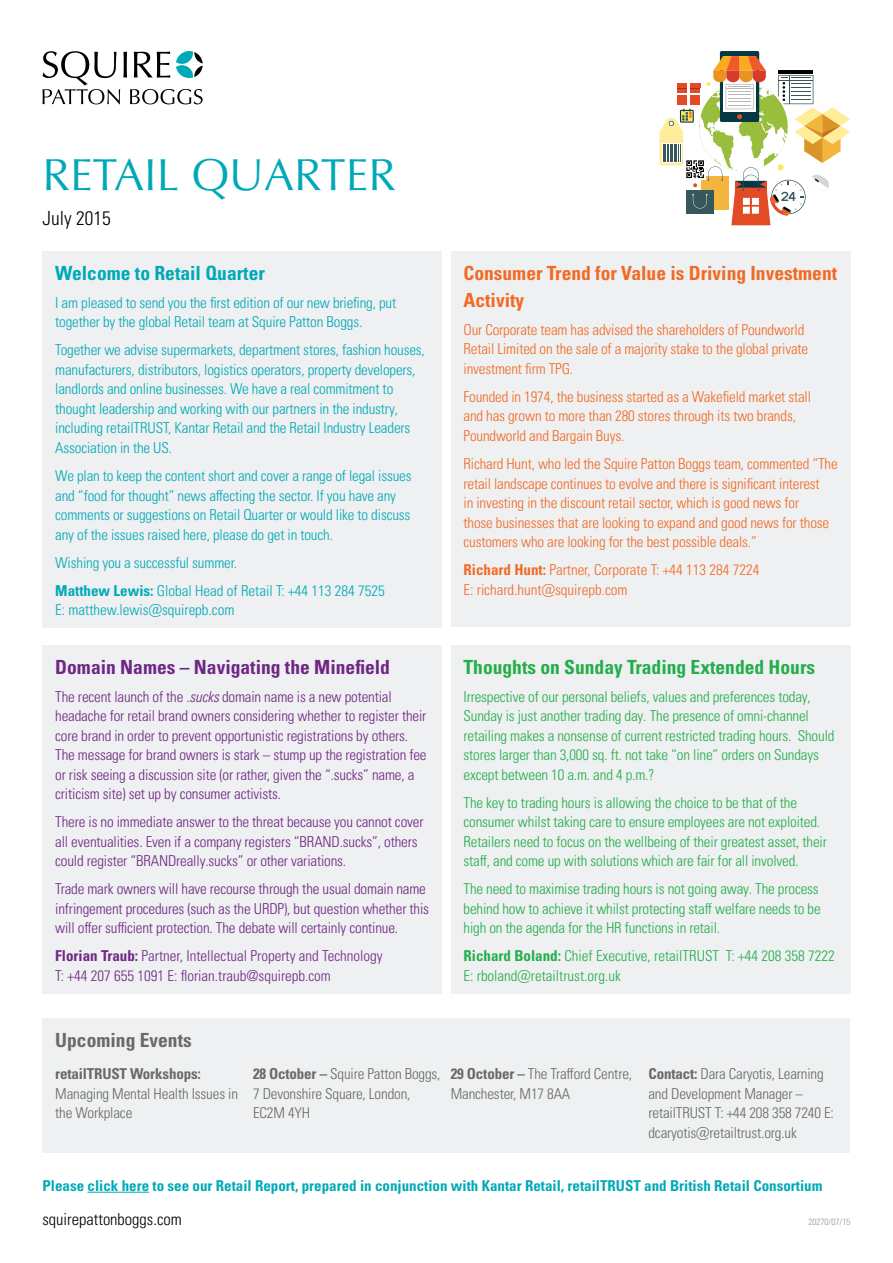
<style>
.page{position:relative;width:893px;height:1263px;background:#fff}
.page>*{position:absolute;margin:0;border:0;box-sizing:border-box;transform-origin:0 0}
.t1{font:45px "Optima LT Pro";color:#00a9b7}
.t2{font:19.5px/27px "Univers LTCYR 67 Bold Cond";color:#f26a24}
.t3{font:19.5px "Univers LTCYR 67 Bold Cond";color:#23ae49}
.t4{font:19.5px "Univers LTCYR 67 Bold Cond";color:#702784}
.t5{font:19.5px "Univers LTCYR 67 Bold Cond";color:#00a9b7}
.t6{font:19.5px "Univers LTCYR 67 Bold Cond";color:#696969}
.t7{font:19.5px "Univers LTCYR 47 Light Cond";color:#000}
.t8{font:16.5px "Univers LTCYR 47 Light Cond";color:#000}
.t9{font:15px/19.5px "Univers LTCYR 47 Light Cond";letter-spacing:-.01em;color:#00a9b7}
.t10{font:15px/19.5px "Univers LTCYR 47 Light Cond";letter-spacing:-.01em;color:#23ae49}
.t11{font:15px/19.5px "Univers LTCYR 47 Light Cond";letter-spacing:-.01em;color:#702784}
.t12{font:15px/19.5px "Univers LTCYR 47 Light Cond";letter-spacing:-.01em;color:#f26a24}
.t13{font:15px/19.5px "Univers LTCYR 47 Light Cond";letter-spacing:-.01em;color:#696969}
.t14{font:15px "Univers LTCYR 67 Bold Cond";color:#00a9b7}
.t15{font:300 condensed 15px/19.5px "Univers LT Std";color:#702784}
.t16{font:15px "Univers LTCYR 67 Bold Cond";letter-spacing:-.01em;color:#696969}
.t17{font:9px "Univers LTCYR 47 Light Cond";color:#939598}
.s1{font-family:"Univers LTCYR 67 Bold Cond"}
.s2{font-family:"Univers LTCYR 47 Light Cond Obl"}
.s3{font-weight:700}
</style>
<div class="page">
<svg style="left:43px;top:51px;width:160px;height:53px"></svg>
<div style="left:43px;top:252px;width:399px;height:376px;background:#eef0f1"></div>
<div style="left:451px;top:252px;width:399px;height:375px;background:#eef0f1"></div>
<div style="left:43px;top:645px;width:399px;height:348px;background:#eef0f1"></div>
<div style="left:451px;top:645px;width:399px;height:348px;background:#eef0f1"></div>
<div style="left:43px;top:1018px;width:807px;height:135px;background:#eef0f1"></div>
<div style="left:720px;top:51px;width:39px;height:71px;background:#053842;border-radius:2px"></div>
<svg style="left:659px;top:56px;width:191px;height:169px"></svg>
<hr style="left:88px;top:1192px;width:61px;height:1px;background:#00a9b7">
<h1 class="t1" style="left:43px;top:147px;width:355px">RETAIL QUARTER</h1>
<h2 class="t7" style="left:43px;top:205px;width:70px">July 2015</h2>
<h2 class="t5" style="left:55px;top:261px;width:211px">Welcome to Retail Quarter</h2>
<p class="t9" style="left:55px;top:292px;width:343px">I am pleased to send you the first edition of our new briefing, put together by the global Retail team at Squire Patton Boggs.</p>
<p class="t9" style="left:55px;top:340px;width:371px">Together we advise supermarkets, department stores, fashion houses, manufacturers, distributors, logistics operators, property developers, landlords and online businesses. We have a real commitment to thought leadership and working with our partners in the industry, including retailTRUST, Kantar Retail and the Retail Industry Leaders Association in the US.</p>
<p class="t9" style="left:55px;top:465px;width:358px">We plan to keep the content short and cover a range of legal issues and “food for thought” news affecting the sector. If you have any comments or suggestions on Retail Quarter or would like to discuss any of the issues raised here, please do get in touch.</p>
<p class="t9" style="left:55px;top:547px;width:331px;line-height:28px">Wishing you a successful summer.<br><span class="s1">Matthew Lewis:</span> Global Head of Retail T: +44 113 284 7525</p>
<p class="t9" style="left:55px;top:599px;width:181px">E: matthew.lewis@squirepb.com</p>
<h2 class="t4" style="left:55px;top:655px;width:336px">Domain Names – Navigating the Minefield</h2>
<p class="t11" style="left:55px;top:686px;width:373px">The recent launch of the <span class="s2">.sucks</span> domain name is a new potential headache for retail brand owners considering whether to register their core brand in order to prevent opportunistic registrations by others.<br>The message for brand owners is stark – stump up the registration fee or risk seeing a discussion site (or rather, given the “.sucks” name, a criticism site) set up by consumer activists.</p>
<p class="t11" style="left:55px;top:811px;width:370px">There is no immediate answer to the threat because you cannot cover all eventualities. Even if a company registers “BRAND.sucks”, others could register “BRANDreally.sucks” or other variations.</p>
<p class="t11" style="left:55px;top:878px;width:375px">Trade mark owners will have recourse through the usual domain name infringement procedures (such as the URDP), but question whether this will offer sufficient protection. The debate will certainly continue.</p>
<p class="t15" style="left:55px;top:946px;width:329px"><span class="s3">Florian Traub:</span> Partner, Intellectual Property and Technology<br>T: +44 207 655 1091 E: florian.traub@squirepb.com</p>
<h2 class="t2" style="left:463px;top:259px;width:375px">Consumer Trend for Value is Driving Investment<br>Activity</h2>
<p class="t12" style="left:463px;top:319px;width:346px">Our Corporate team has advised the shareholders of Poundworld<br>Retail Limited on the sale of a majority stake to the global private investment firm TPG.</p>
<p class="t12" style="left:463px;top:386px;width:349px">Founded in 1974, the business started as a Wakefield market stall and has grown to more than 280 stores through its two brands,<br>Poundworld and Bargain Buys.</p>
<p class="t12" style="left:463px;top:453px;width:376px">Richard Hunt, who led the Squire Patton Boggs team, commented “The retail landscape continues to evolve and there is significant interest<br>in investing in the discount retail sector, which is good news for<br>those businesses that are looking to expand and good news for those customers who are looking for the best possible deals.”</p>
<p class="t12" style="left:463px;top:559px;width:298px"><span class="s1">Richard Hunt:</span> Partner, Corporate T: +44 113 284 7224<br>E: richard.hunt@squirepb.com</p>
<h2 class="t3" style="left:463px;top:655px;width:353px">Thoughts on Sunday Trading Extended Hours</h2>
<p class="t10" style="left:463px;top:686px;width:372px">Irrespective of our personal beliefs, values and preferences today, Sunday is just another trading day. The presence of omni-channel retailing makes a nonsense of current restricted trading hours. Should stores larger than 3,000 sq. ft. not take “on line” orders on Sundays except between 10 a.m. and 4 p.m.?</p>
<p class="t10" style="left:463px;top:792px;width:365px">The key to trading hours is allowing the choice to be that of the consumer whilst taking care to ensure employees are not exploited.<br>Retailers need to focus on the wellbeing of their greatest asset, their staff, and come up with solutions which are fair for all involved.</p>
<p class="t10" style="left:463px;top:878px;width:359px">The need to maximise trading hours is not going away. The process behind how to achieve it whilst protecting staff welfare needs to be high on the agenda for the HR functions in retail.</p>
<p class="t10" style="left:463px;top:945px;width:373px"><span class="s1">Richard Boland:</span> Chief Executive, retailTRUST T: +44 208 358 7222<br>E: rboland@retailtrust.org.uk</p>
<h2 class="t6" style="left:55px;top:1028px;width:138px">Upcoming Events</h2>
<p class="t16" style="left:55px;top:1064px;width:147px">retailTRUST Workshops:</p>
<p class="t13" style="left:55px;top:1083px;width:184px">Managing Mental Health Issues in the Workplace</p>
<p class="t13" style="left:253px;top:1063px;width:189px"><span class="s1">28 October –</span> Squire Patton Boggs,<br>7 Devonshire Square, London,<br>EC2M 4YH</p>
<p class="t13" style="left:451px;top:1063px;width:183px"><span class="s1">29 October –</span> The Trafford Centre,<br>Manchester, M17 8AA</p>
<p class="t13" style="left:648px;top:1063px;width:187px"><span class="s1">Contact:</span> Dara Caryotis, Learning and Development Manager – retailTRUST T: +44 208 358 7240 E: dcaryotis@retailtrust.org.uk</p>
<p class="t14" style="left:43px;top:1176px;width:782px">Please click here to see our Retail Report, prepared in conjunction with Kantar Retail, retailTRUST and British Retail Consortium</p>
<p class="t8" style="left:43px;top:1208px;width:141px">squirepattonboggs.com</p>
<p class="t17" style="left:808px;top:1215px;width:43px">20270/07/15</p>
</div>
